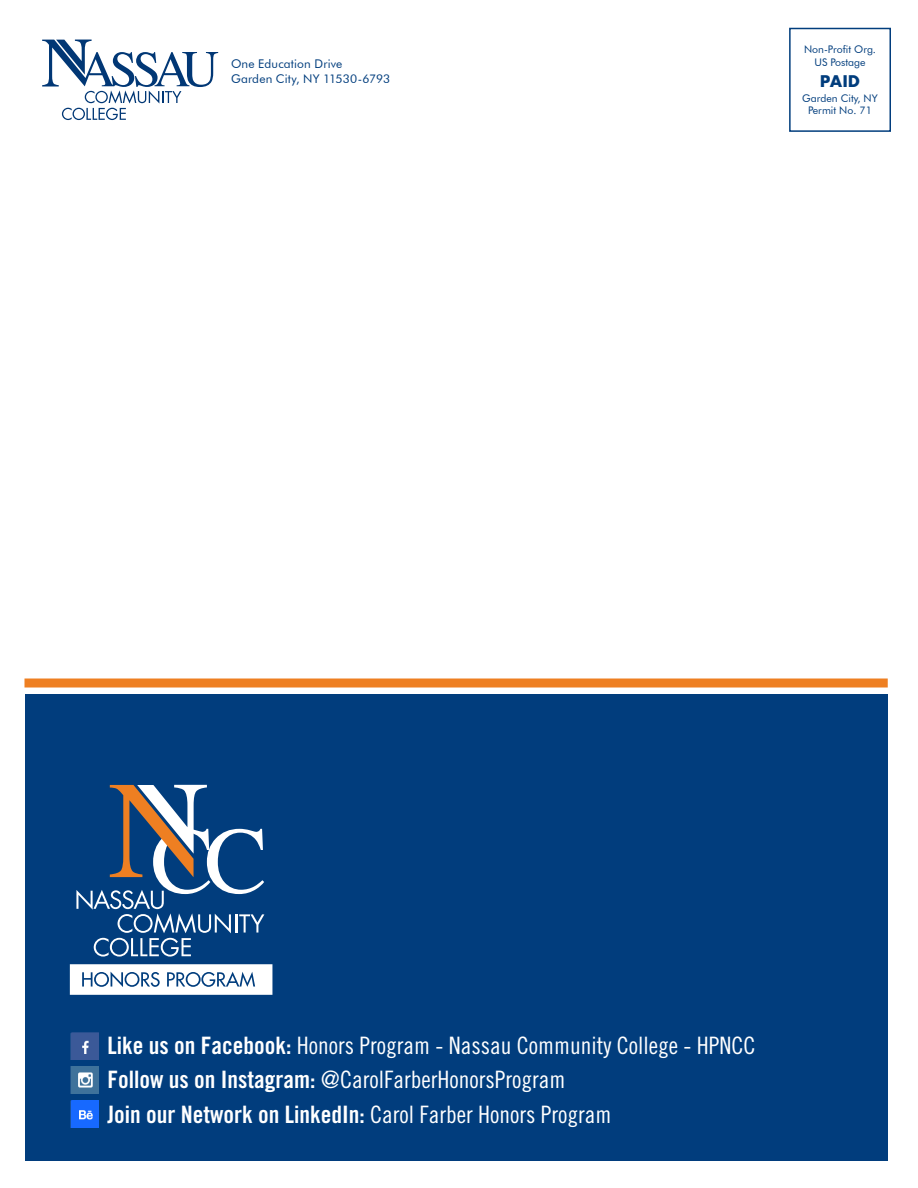
<style>
.page{position:relative;width:918px;height:1188px;background:#fff}
.page>*{position:absolute;margin:0;border:0;box-sizing:border-box;transform-origin:0 0}
.t1{font:24px "Trade Gothic Cond Eighteen";color:#fff}
.t2{font:24px "Trade Gothic Bold Cond Twenty";color:#fff}
.t3{font:700 15.6px "Futura";color:#013d7d}
.t4{font:12px "Futura BT";letter-spacing:.015em;color:#013d7d}
.t5{font:10.5px "Futura BT";color:#013d7d}
.s1{font-family:"Trade Gothic Bold Cond Twenty"}
.s2{font-family:"Trade Gothic Cond Eighteen"}
</style>
<div class="page">
<div style="left:789px;top:28px;width:102px;height:104px;border:2px solid #013d7d"></div>
<svg style="left:42px;top:40px;width:176px;height:80px"></svg>
<div style="left:25px;top:694px;width:863px;height:467px;background:#013d7d"></div>
<svg style="left:76px;top:785px;width:188px;height:172px"></svg>
<svg style="left:70px;top:964px;width:202px;height:31px;background:#d9e2eb"></svg>
<img style="left:70px;top:1032px;width:29px;height:27px">
<img style="left:70px;top:1066px;width:29px;height:28px">
<img style="left:70px;top:1101px;width:29px;height:27px">
<div style="left:24px;top:679px;width:864px;height:9px;background:#ee7f22"></div>
<p class="t4" style="left:231px;top:57px;width:113px">One Education Drive</p>
<p class="t4" style="left:231px;top:72px;width:161px">Garden City, NY 11530-6793</p>
<p class="t5" style="left:804px;top:43px;width:73px">Non-Profit Org.</p>
<p class="t5" style="left:814px;top:56px;width:53px">US Postage</p>
<p class="t3" style="left:820px;top:70px;width:42px">PAID</p>
<p class="t5" style="left:802px;top:92px;width:77px">Garden City, NY</p>
<p class="t5" style="left:808px;top:104px;width:65px">Permit No. 71</p>
<p class="t1" style="left:108px;top:1031px;width:649px"><span class="s1">Like us on Facebook:</span> Honors Program - Nassau Community College - HPNCC</p>
<p class="t1" style="left:108px;top:1066px;width:459px"><span class="s1">Follow us on Instagram:</span> @CarolFarberHonorsProgram</p>
<p class="t2" style="left:108px;top:1100px;width:505px">Join our Network on LinkedIn: <span class="s2">Carol Farber Honors Program</span></p>
</div>
